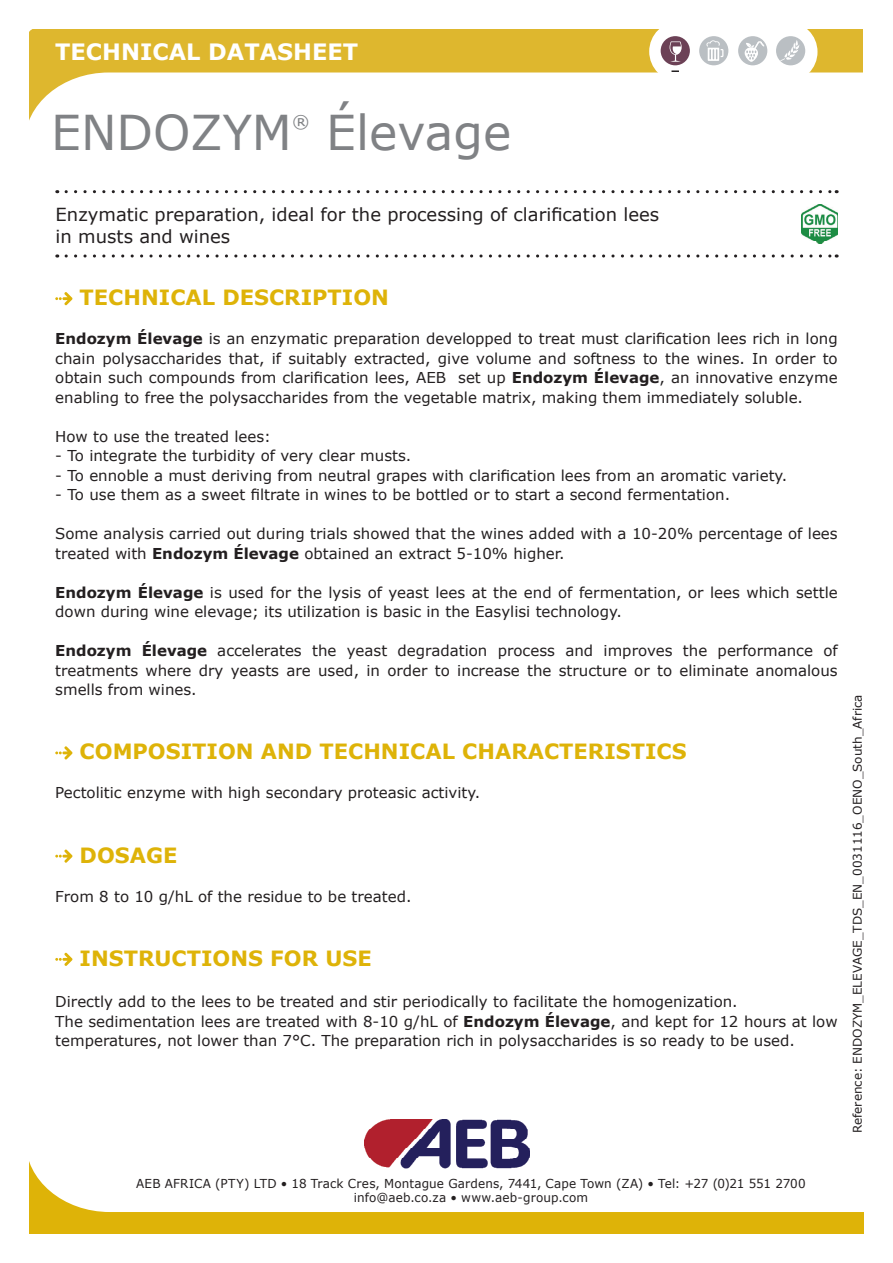
<style>
.page{position:relative;width:893px;height:1263px;background:#fff}
.page>*{position:absolute;margin:0;border:0;box-sizing:border-box;transform-origin:0 0}
.t1{font:48px "Verdana";color:#808285}
.t2{font:700 22.5px "Verdana";color:#fff}
.t3{font:700 21px "Verdana";color:#deb308}
.t4{font:18px/21.6px "Verdana";color:#231f20}
.t5{font:17.55px "Verdana";color:#808285}
.t6{font:15px/19.5px "Verdana";color:#231f20}
.t7{font:12.3px/14.9px "Verdana";letter-spacing:.015em;color:#231f20;text-align:center}
.t8{font:12px "Verdana";color:#231f20}
.s1{font-weight:700}
</style>
<div class="page">
<svg style="left:30px;top:1164px;width:834px;height:69px"></svg>
<svg style="left:66px;top:190px;width:771px;height:3px"></svg>
<svg style="left:66px;top:254px;width:771px;height:4px"></svg>
<svg style="left:29px;top:30px;width:834px;height:91px"></svg>
<svg style="left:649px;top:21px;width:167px;height:61px"></svg>
<div style="left:650px;top:22px;width:167px;height:60px;background:#fff;border-radius:30px"></div>
<svg style="left:671px;top:70px;width:8px;height:2px"></svg>
<div style="left:776px;top:36px;width:29px;height:29px;background:#babfc3;border-radius:50%"></div>
<svg style="left:780px;top:40px;width:20px;height:21px"></svg>
<div style="left:738px;top:36px;width:29px;height:29px;background:#babfc3;border-radius:50%"></div>
<div style="left:661px;top:36px;width:29px;height:29px;background:#6c4156;border-radius:50%"></div>
<div style="left:699px;top:36px;width:29px;height:29px;background:#babfc3;border-radius:50%"></div>
<svg style="left:706px;top:40px;width:17px;height:21px"></svg>
<svg style="left:670px;top:41px;width:12px;height:21px"></svg>
<svg style="left:745px;top:41px;width:20px;height:21px"></svg>
<img style="left:365px;top:1119px;width:164px;height:49px">
<svg style="left:55px;top:292px;width:17px;height:13px"></svg>
<svg style="left:55px;top:746px;width:17px;height:13px"></svg>
<svg style="left:55px;top:849px;width:17px;height:14px"></svg>
<svg style="left:55px;top:953px;width:17px;height:13px"></svg>
<img style="left:802px;top:204px;width:36px;height:39px">
<h2 class="t2" style="left:55px;top:36px;width:304px">TECHNICAL DATASHEET</h2>
<h1 class="t1" style="left:51px;top:99px;width:242px">ENDOZYM</h1>
<p class="t5" style="left:292px;top:109px;width:19px">®</p>
<h1 class="t1" style="left:326px;top:99px;width:187px">Élevage</h1>
<p class="t4" style="left:56px;top:204px;width:605px">Enzymatic preparation, ideal for the processing of clarification lees in musts and wines</p>
<h3 class="t3" style="left:80px;top:283px;width:311px">TECHNICAL DESCRIPTION</h3>
<p class="t6" style="left:55px;top:329px;width:784px;text-align:justify"><span class="s1">Endozym Élevage</span> is an enzymatic preparation developped to treat must clarification lees rich in long chain polysaccharides that, if suitably extracted, give volume and softness to the wines. In order to obtain such compounds from clarification lees, AEB set up <span class="s1">Endozym Élevage</span>, an innovative enzyme enabling to free the polysaccharides from the vegetable matrix, making them immediately soluble.</p>
<p class="t6" style="left:55px;top:426px;width:217px">How to use the treated lees:</p>
<p class="t6" style="left:55px;top:446px;width:358px">- To integrate the turbidity of very clear musts.</p>
<p class="t6" style="left:55px;top:465px;width:734px">- To ennoble a must deriving from neutral grapes with clarification lees from an aromatic variety.</p>
<p class="t6" style="left:55px;top:485px;width:676px">- To use them as a sweet filtrate in wines to be bottled or to start a second fermentation.</p>
<p class="t6" style="left:55px;top:524px;width:784px">Some analysis carried out during trials showed that the wines added with a 10-20% percentage of lees treated with <span class="s1">Endozym Élevage</span> obtained an extract 5-10% higher.</p>
<p class="t6" style="left:55px;top:582px;width:784px"><span class="s1">Endozym Élevage</span> is used for the lysis of yeast lees at the end of fermentation, or lees which settle down during wine elevage; its utilization is basic in the Easylisi technology.</p>
<p class="t6" style="left:55px;top:641px;width:784px;text-align:justify"><span class="s1">Endozym Élevage</span> accelerates the yeast degradation process and improves the performance of treatments where dry yeasts are used, in order to increase the structure or to eliminate anomalous smells from wines.</p>
<h3 class="t3" style="left:80px;top:737px;width:608px">COMPOSITION AND TECHNICAL CHARACTERISTICS</h3>
<p class="t6" style="left:55px;top:783px;width:426px">Pectolitic enzyme with high secondary proteasic activity.</p>
<h3 class="t3" style="left:80px;top:840px;width:99px">DOSAGE</h3>
<p class="t6" style="left:55px;top:886px;width:358px">From 8 to 10 g/hL of the residue to be treated.</p>
<h3 class="t3" style="left:80px;top:943px;width:294px">INSTRUCTIONS FOR USE</h3>
<p class="t6" style="left:55px;top:992px;width:784px">Directly add to the lees to be treated and stir periodically to facilitate the homogenization.<br>The sedimentation lees are treated with 8-10 g/hL of <span class="s1">Endozym Élevage</span>, and kept for 12 hours at low temperatures, not lower than 7°C. The preparation rich in polysaccharides is so ready to be used.</p>
<p class="t8" style="left:849px;top:1133px;width:440px;rotate:-90deg">Reference: ENDOZYM_ELEVAGE_TDS_EN_0031116_OENO_South_Africa</p>
<p class="t7" style="left:136px;top:1175px;width:671px">AEB AFRICA (PTY) LTD • 18 Track Cres, Montague Gardens, 7441, Cape Town (ZA) • Tel: +27 (0)21 551 2700 info@aeb.co.za • www.aeb-group.com</p>
</div>
